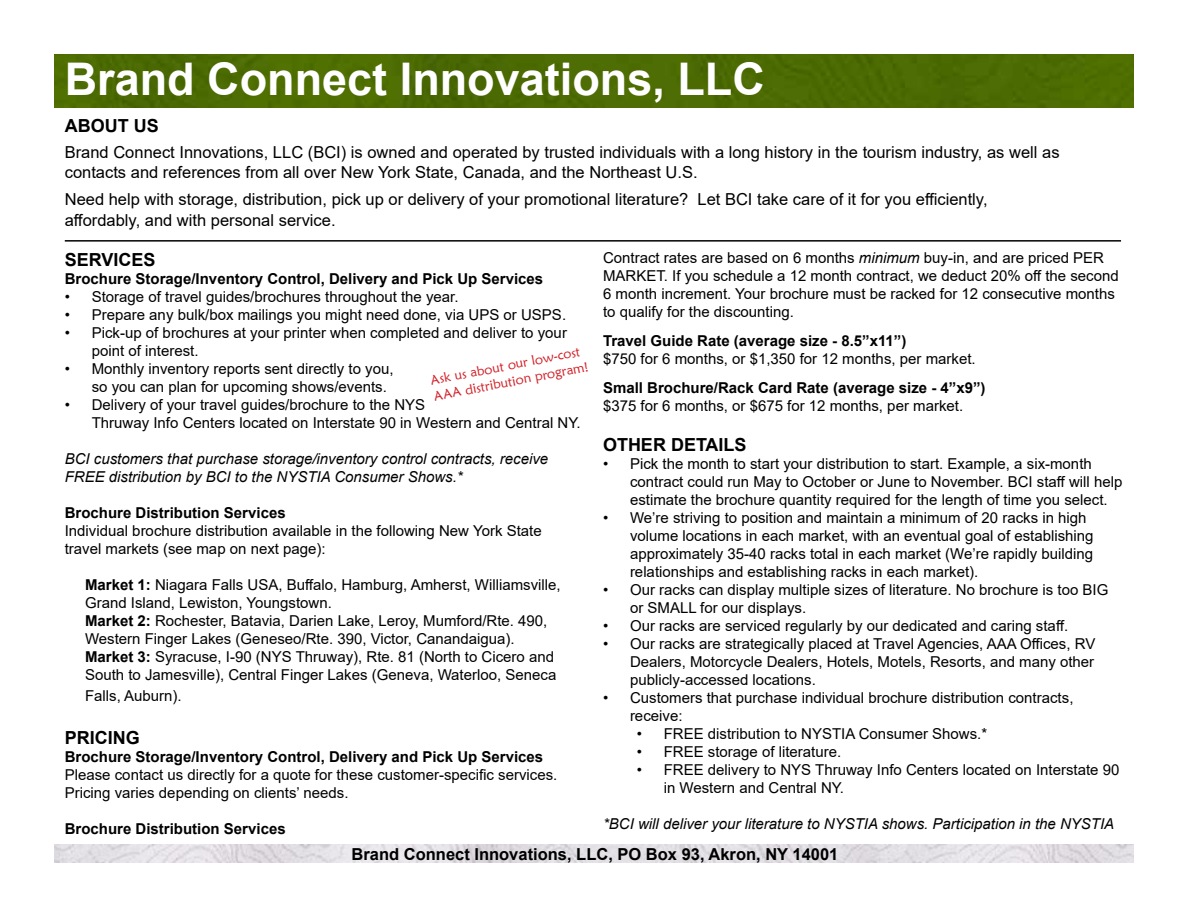
<style>
.page{position:relative;width:1188px;height:918px;background:#fff}
.page>*{position:absolute;margin:0;border:0;box-sizing:border-box;transform-origin:0 0}
.t1{font:700 45px "Arial";color:#fff}
.t2{font:700 18px "Arial";color:#000}
.t3{font:16.5px/19.8px "Arial";color:#000}
.t4{font:700 16.5px "Arial";color:#000}
.t5{font:15px/18px "Arial";color:#000}
.t6{font:700 15px "Arial";color:#000}
.t7{font:italic 15px/18px "Arial";color:#000}
.t8{font:13.5px/16.2px "Maiandra GD";color:#d2232a}
.s1{font-weight:700}
.s2{font-style:italic}
</style>
<div class="page">
<div style="left:54px;top:54px;width:1080px;height:54px;background:#4c6b02"></div>
<img style="left:54px;top:844px;width:1080px;height:18px">
<hr style="left:65px;top:240px;width:1056px;height:2px;background:#000">
<h1 class="t1" style="left:65px;top:47px;width:702px">Brand Connect Innovations, LLC</h1>
<p class="t2" style="left:65px;top:113px;width:95px">ABOUT US</p>
<p class="t3" style="left:65px;top:143px;width:996px">Brand Connect Innovations, LLC (BCI) is owned and operated by trusted individuals with a long history in the tourism industry, as well as contacts and references from all over New York State, Canada, and the Northeast U.S.</p>
<p class="t3" style="left:65px;top:188px;width:924px;line-height:21.6px">Need help with storage, distribution, pick up or delivery of your promotional literature? Let BCI take care of it for you efficiently, affordably, and with personal service.</p>
<p class="t2" style="left:65px;top:247px;width:92px">SERVICES</p>
<p class="t6" style="left:65px;top:268px;width:480px">Brochure Storage/Inventory Control, Delivery and Pick Up Services</p>
<p class="t5" style="left:65px;top:287px;width:395px">• Storage of travel guides/brochures throughout the year.</p>
<p class="t5" style="left:65px;top:305px;width:503px">• Prepare any bulk/box mailings you might need done, via UPS or USPS.</p>
<p class="t5" style="left:92px;top:323px;width:477px;text-indent:-27px">• Pick-up of brochures at your printer when completed and deliver to your point of interest.</p>
<p class="t5" style="left:92px;top:359px;width:303px;text-indent:-27px">• Monthly inventory reports sent directly to you, so you can plan for upcoming shows/events.</p>
<p class="t5" style="left:92px;top:395px;width:490px;text-indent:-27px">• Delivery of your travel guides/brochure to the NYS<br>Thruway Info Centers located on Interstate 90 in Western and Central NY.</p>
<p class="t7" style="left:65px;top:450px;width:485px">BCI customers that purchase storage/inventory control contracts, receive<br>FREE distribution by BCI to the NYSTIA Consumer Shows.*</p>
<p class="t6" style="left:65px;top:502px;width:222px">Brochure Distribution Services</p>
<p class="t5" style="left:65px;top:521px;width:478px">Individual brochure distribution available in the following New York State travel markets (see map on next page):</p>
<p class="t5" style="left:85px;top:575px;width:477px"><span class="s1">Market 1:</span> Niagara Falls USA, Buffalo, Hamburg, Amherst, Williamsville, Grand Island, Lewiston, Youngstown.<br><span class="s1">Market 2:</span> Rochester, Batavia, Darien Lake, Leroy, Mumford/Rte. 490, Western Finger Lakes (Geneseo/Rte. 390, Victor, Canandaigua).<br><span class="s1">Market 3:</span> Syracuse, I-90 (NYS Thruway), Rte. 81 (North to Cicero and South to Jamesville), Central Finger Lakes (Geneva, Waterloo, Seneca</p>
<p class="t5" style="left:85px;top:687px;width:98px">Falls, Auburn).</p>
<p class="t2" style="left:65px;top:725px;width:77px">PRICING</p>
<p class="t6" style="left:65px;top:747px;width:480px">Brochure Storage/Inventory Control, Delivery and Pick Up Services</p>
<p class="t5" style="left:65px;top:766px;width:494px">Please contact us directly for a quote for these customer-specific services.<br>Pricing varies depending on clients’ needs.</p>
<p class="t6" style="left:65px;top:819px;width:222px">Brochure Distribution Services</p>
<p class="t5" style="left:603px;top:249px;width:517px">Contract rates are based on 6 months <span class="s2">minimum</span> buy-in, and are priced PER MARKET. If you schedule a 12 month contract, we deduct 20% off the second 6 month increment. Your brochure must be racked for 12 consecutive months to qualify for the discounting.</p>
<p class="t6" style="left:603px;top:330px;width:305px">Travel Guide Rate (average size - 8.5”x11”)</p>
<p class="t5" style="left:603px;top:350px;width:374px">$750 for 6 months, or $1,350 for 12 months, per market.</p>
<p class="t6" style="left:603px;top:377px;width:384px">Small Brochure/Rack Card Rate (average size - 4”x9”)</p>
<p class="t5" style="left:603px;top:397px;width:362px">$375 for 6 months, or $675 for 12 months, per market.</p>
<p class="t2" style="left:603px;top:432px;width:145px">OTHER DETAILS</p>
<p class="t5" style="left:630px;top:454px;width:494px;text-indent:-27px">• Pick the month to start your distribution to start. Example, a six-month contract could run May to October or June to November. BCI staff will help estimate the brochure quantity required for the length of time you select.</p>
<p class="t5" style="left:630px;top:508px;width:465px;text-indent:-27px">• We’re striving to position and maintain a minimum of 20 racks in high volume locations in each market, with an eventual goal of establishing approximately 35-40 racks total in each market (We’re rapidly building relationships and establishing racks in each market).</p>
<p class="t5" style="left:630px;top:580px;width:480px;text-indent:-27px">• Our racks can display multiple sizes of literature. No brochure is too BIG or SMALL for our displays.</p>
<p class="t5" style="left:603px;top:616px;width:467px">• Our racks are serviced regularly by our dedicated and caring staff.</p>
<p class="t5" style="left:630px;top:634px;width:467px;text-align:justify;text-indent:-27px">• Our racks are strategically placed at Travel Agencies, AAA Offices, RV Dealers, Motorcycle Dealers, Hotels, Motels, Resorts, and many other publicly-accessed locations.</p>
<p class="t5" style="left:630px;top:688px;width:445px;text-indent:-27px">• Customers that purchase individual brochure distribution contracts, receive:</p>
<p class="t5" style="left:637px;top:724px;width:352px">• FREE distribution to NYSTIA Consumer Shows.*</p>
<p class="t5" style="left:637px;top:742px;width:206px">• FREE storage of literature.</p>
<p class="t5" style="left:664px;top:760px;width:457px;text-indent:-27px">• FREE delivery to NYS Thruway Info Centers located on Interstate 90 in Western and Central NY.</p>
<p class="t7" style="left:603px;top:815px;width:513px">*BCI will deliver your literature to NYSTIA shows. Participation in the NYSTIA</p>
<p class="t4" style="left:352px;top:842px;width:488px">Brand Connect Innovations, LLC, PO Box 93, Akron, NY 14001</p>
<p class="t8" style="left:429px;top:372px;width:159px;rotate:-11deg">Ask us about our low-cost<br>AAA distribution program!</p>
</div>
